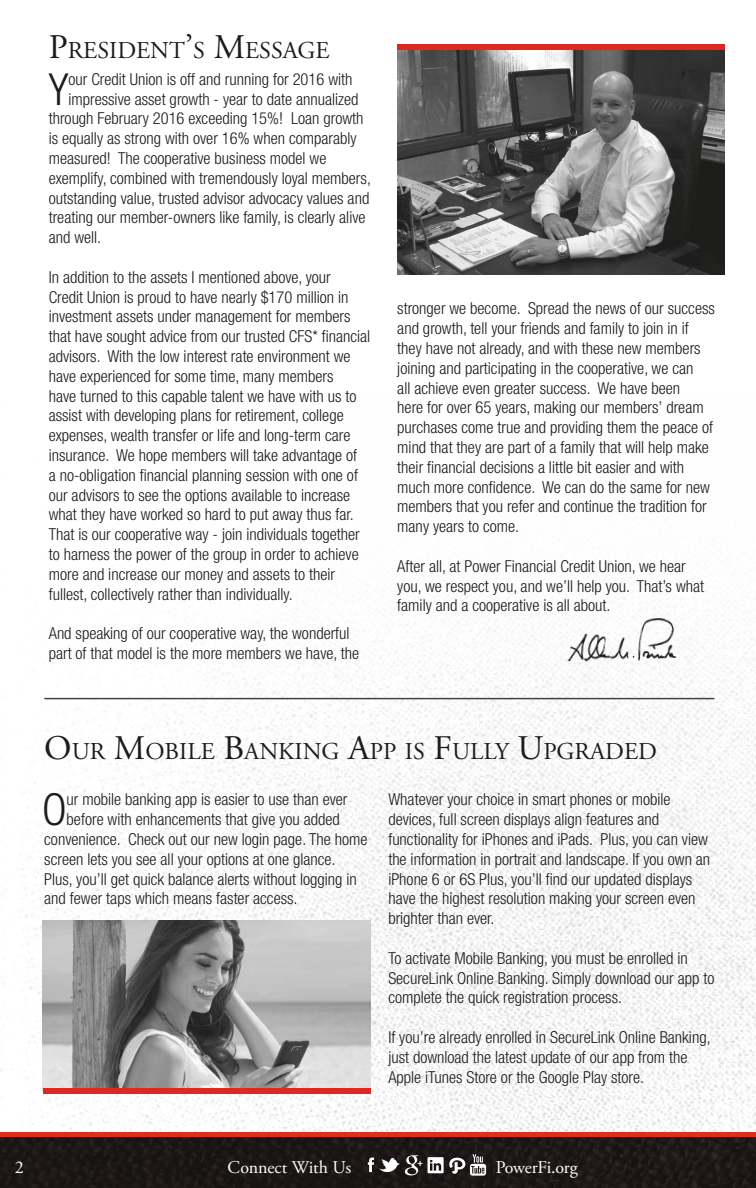
<style>
.page{position:relative;width:756px;height:1188px;background:#fff}
.page>*{position:absolute;margin:0;border:0;box-sizing:border-box;transform-origin:0 0}
.t1{font:300 condensed 44.25px "Helvetica Neue";color:#1c1c1a}
.t2{font:24.15px "Adobe Garamond";color:#1c1c1a}
.t3{font:18px "Adobe Garamond Pro";letter-spacing:-.015em;color:#fff}
.t4{font:300 condensed 16.5px/19.8px "Helvetica Neue";color:#1c1c1a}
.t5{font:700 12px "Adobe Garamond Pro";color:#fff}
.s1{font-size:34.5px}
</style>
<div class="page">
<img style="left:0;top:583px;width:756px;height:549px">
<div style="left:0;top:1132px;width:756px;height:17px;background:linear-gradient(to right,#df2f16,#df2f16)"></div>
<img style="left:0;top:1138px;width:756px;height:50px">
<svg style="left:428px;top:1154px;width:58px;height:22px"></svg>
<svg style="left:368px;top:1155px;width:51px;height:20px"></svg>
<div style="left:397px;top:44px;width:327px;height:7px;background:#df281f"></div>
<img style="left:397px;top:51px;width:327px;height:223px">
<img style="left:558px;top:608px;width:134px;height:62px">
<img style="left:43px;top:920px;width:327px;height:168px">
<div style="left:43px;top:1088px;width:327px;height:6px;background:#df281f"></div>
<hr style="left:44px;top:698px;width:670px;height:1px;background:#474242">
<h2 class="t2" style="left:49px;top:37px;width:283px"><span class="s1">P</span>RESIDENT<span class="s1">’</span>S <span class="s1">M</span>ESSAGE</h2>
<h1 class="t1" style="left:49px;top:64px;width:21px">Y</h1>
<p class="t4" style="left:69px;top:69px;width:285px">our Credit Union is off and running for 2016 with</p>
<p class="t4" style="left:69px;top:89px;width:291px">impressive asset growth - year to date annualized</p>
<p class="t4" style="left:49px;top:109px;width:316px">through February 2016 exceeding 15%! Loan growth</p>
<p class="t4" style="left:49px;top:128px;width:309px">is equally as strong with over 16% when comparably</p>
<p class="t4" style="left:49px;top:148px;width:279px">measured! The cooperative business model we</p>
<p class="t4" style="left:49px;top:168px;width:324px">exemplify, combined with tremendously loyal members,</p>
<p class="t4" style="left:49px;top:188px;width:322px">outstanding value, trusted advisor advocacy values and</p>
<p class="t4" style="left:49px;top:208px;width:318px">treating our member-owners like family, is clearly alive</p>
<p class="t4" style="left:49px;top:227px;width:54px">and well.</p>
<p class="t4" style="left:49px;top:267px;width:323px">In addition to the assets I mentioned above, your<br>Credit Union is proud to have nearly $170 million in investment assets under management for members that have sought advice from our trusted CFS* financial advisors. With the low interest rate environment we have experienced for some time, many members<br>have turned to this capable talent we have with us to assist with developing plans for retirement, college expenses, wealth transfer or life and long-term care insurance. We hope members will take advantage of<br>a no-obligation financial planning session with one of our advisors to see the options available to increase what they have worked so hard to put away thus far.<br>That is our cooperative way - join individuals together to harness the power of the group in order to achieve more and increase our money and assets to their fullest, collectively rather than individually.</p>
<p class="t4" style="left:49px;top:623px;width:312px">And speaking of our cooperative way, the wonderful part of that model is the more members we have, the</p>
<p class="t4" style="left:397px;top:299px;width:319px">stronger we become. Spread the news of our success and growth, tell your friends and family to join in if they have not already, and with these new members joining and participating in the cooperative, we can<br>all achieve even greater success. We have been<br>here for over 65 years, making our members’ dream purchases come true and providing them the peace of mind that they are part of a family that will help make their financial decisions a little bit easier and with much more confidence. We can do the same for new members that you refer and continue the tradition for many years to come.</p>
<p class="t4" style="left:397px;top:556px;width:308px">After all, at Power Financial Credit Union, we hear you, we respect you, and we’ll help you. That’s what family and a cooperative is all about.</p>
<h2 class="t2" style="left:44px;top:738px;width:614px"><span class="s1">O</span>UR <span class="s1">M</span>OBILE <span class="s1">B</span>ANKING <span class="s1">A</span>PP IS <span class="s1">F</span>ULLY <span class="s1">U</span>PGRADED</h2>
<h1 class="t1" style="left:42px;top:784px;width:26px">O</h1>
<p class="t4" style="left:67px;top:789px;width:282px">ur mobile banking app is easier to use than ever</p>
<p class="t4" style="left:388px;top:789px;width:323px">Whatever your choice in smart phones or mobile devices, full screen displays align features and functionality for iPhones and iPads. Plus, you can view the information in portrait and landscape. If you own an iPhone 6 or 6S Plus, you’ll find our updated displays have the highest resolution making your screen even brighter than ever.</p>
<p class="t4" style="left:388px;top:948px;width:328px">To activate Mobile Banking, you must be enrolled in<br>SecureLink Online Banking. Simply download our app to complete the quick registration process.</p>
<p class="t4" style="left:388px;top:1027px;width:324px">If you’re already enrolled in SecureLink Online Banking, just download the latest update of our app from the<br>Apple iTunes Store or the Google Play store.</p>
<p class="t4" style="left:67px;top:809px;width:275px">before with enhancements that give you added</p>
<p class="t4" style="left:44px;top:829px;width:325px">convenience. Check out our new login page. The home</p>
<p class="t4" style="left:44px;top:849px;width:293px">screen lets you see all your options at one glance.</p>
<p class="t4" style="left:44px;top:869px;width:314px">Plus, you’ll get quick balance alerts without logging in</p>
<p class="t4" style="left:44px;top:888px;width:255px">and fewer taps which means faster access.</p>
<p class="t3" style="left:228px;top:1156px;width:125px">Connect With Us</p>
<p class="t5" style="left:417px;top:1155px;width:8px">+</p>
<p class="t3" style="left:15px;top:1157px;width:10px">2</p>
<p class="t3" style="left:496px;top:1157px;width:84px">PowerFi.org</p>
</div>
